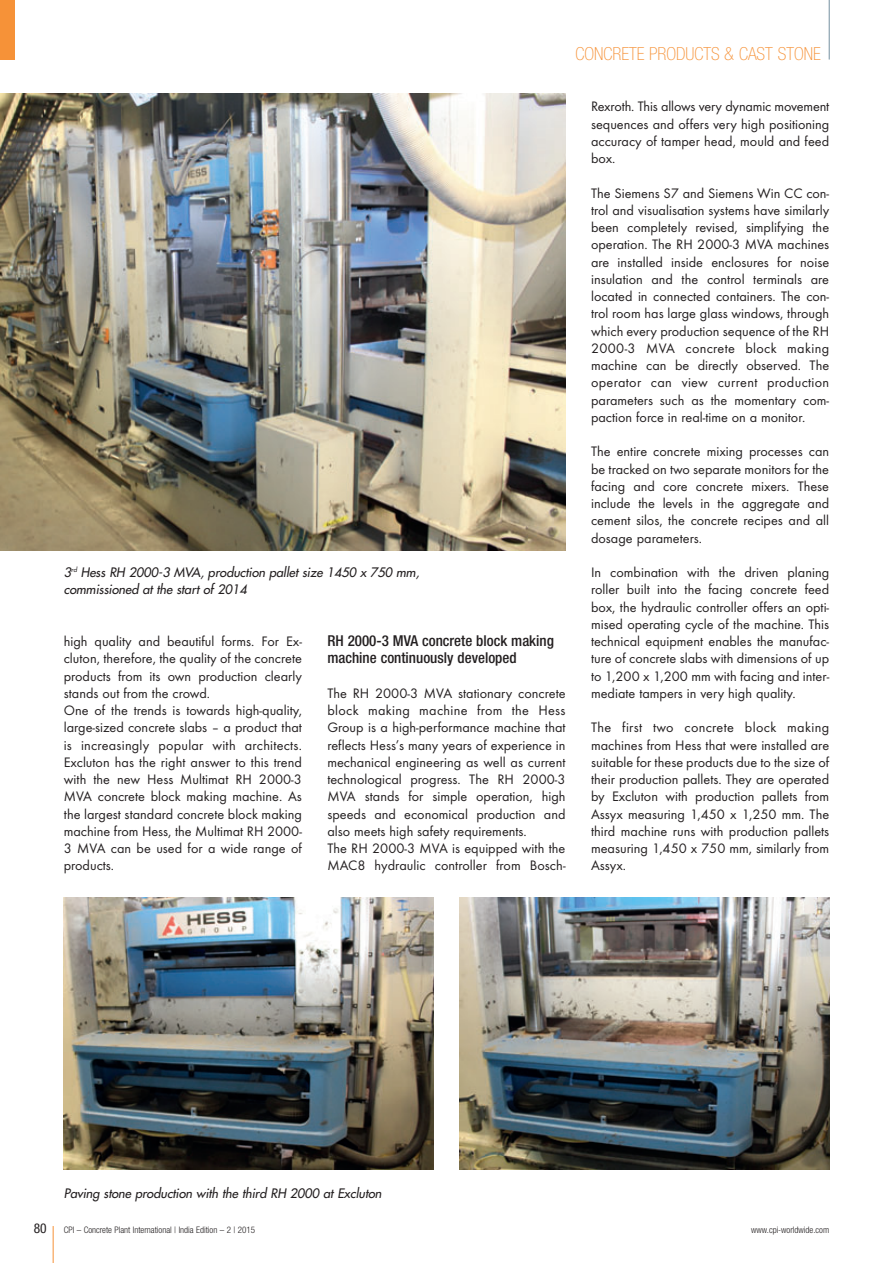
<style>
.page{position:relative;width:893px;height:1263px;background:#fff}
.page>*{position:absolute;margin:0;border:0;box-sizing:border-box;transform-origin:0 0}
.t1{font:100 condensed 18px "Helvetica Neue";color:#f69238}
.t2{font:500 condensed 15px/17.2px "Helvetica Neue";color:#231f20}
.t3{font:14.25px/17.2px "Futura T";color:#231f20;text-align:justify}
.t4{font:condensed 13.5px "Helvetica Neue";color:#231f20}
.t5{font:italic 12.75px/17.2px "Futura";color:#231f20}
.t6{font:300 condensed 9px "Helvetica Neue";color:#231f20}
</style>
<div class="page">
<hr style="left:53px;top:1226px;width:1px;height:37px;background:#f69238">
<hr style="left:829px;top:0;width:1px;height:60px;background:#73909f">
<div style="left:0;top:0;width:15px;height:60px;background:#f69238"></div>
<img style="left:0;top:94px;width:566px;height:456px">
<img style="left:459px;top:897px;width:370px;height:272px">
<img style="left:64px;top:897px;width:370px;height:272px">
<p class="t1" style="left:575px;top:43px;width:247px">CONCRETE PRODUCTS &amp; CAST STONE</p>
<p class="t5" style="left:64px;top:564px;width:360px">3<sup>rd</sup> Hess RH 2000-3 MVA, production pallet size 1450 x 750 mm, commissioned at the start of 2014</p>
<p class="t3" style="left:64px;top:633px;width:240px;text-align:left">high quality and beautiful forms. For Ex - cluton, therefore, the quality of the concrete products from its own production clearly stands out from the crowd.<br>One of the trends is towards high-quality, large-sized concrete slabs – a product that is increasingly popular with architects.<br>Excluton has the right answer to this trend with the new Hess Multimat RH 2000-3<br>MVA concrete block making machine. As the largest standard concrete block making machine from Hess, the Multimat RH 2000- 3 MVA can be used for a wide range of products.</p>
<p class="t2" style="left:327px;top:632px;width:228px">RH 2000-3 MVA concrete block making machine continuously developed</p>
<p class="t3" style="left:327px;top:684px;width:240px;text-align:left">The RH 2000-3 MVA stationary concrete block making machine from the Hess Group is a high-performance machine that reflects Hess’s many years of experience in mechanical engineering as well as current technological progress. The RH 2000-3<br>MVA stands for simple operation, high speeds and economical production and also meets high safety requirements.<br>The RH 2000-3 MVA is equipped with the MAC8 hydraulic controller from Bosch-</p>
<p class="t3" style="left:591px;top:98px;width:240px">Rexroth. This allows very dynamic movement sequences and offers very high positioning accuracy of tamper head, mould and feed box.</p>
<p class="t3" style="left:591px;top:184px;width:240px">The Siemens S7 and Siemens Win CC con&shy;trol and visualisation systems have similarly been completely revised, simplifying the operation. The RH 2000-3 MVA machines are installed inside enclosures for noise insulation and the control terminals are located in connected containers. The con&shy;trol room has large glass windows, through which every production sequence of the RH 2000-3 MVA concrete block making machine can be directly observed. The operator can view current production parameters such as the momentary com&shy;paction force in real-time on a monitor.</p>
<p class="t3" style="left:591px;top:443px;width:240px">The entire concrete mixing processes can be tracked on two separate monitors for the facing and core concrete mixers. These include the levels in the aggregate and cement silos, the concrete recipes and all dosage parameters.</p>
<p class="t3" style="left:591px;top:564px;width:240px">In combination with the driven planing roller built into the facing concrete feed box, the hydraulic controller offers an opti&shy;mised operating cycle of the machine. This technical equipment enables the manufac&shy;ture of concrete slabs with dimensions of up to 1,200 x 1,200 mm with facing and inter&shy;mediate tampers in very high quality.</p>
<p class="t3" style="left:591px;top:719px;width:240px">The first two concrete block making machines from Hess that were installed are suitable for these products due to the size of their production pallets. They are operated by Excluton with production pallets from Assyx measuring 1,450 x 1,250 mm. The third machine runs with production pallets measuring 1,450 x 750 mm, similarly from Assyx.</p>
<p class="t5" style="left:64px;top:1185px;width:322px">Paving stone production with the third RH 2000 at Excluton</p>
<p class="t4" style="left:34px;top:1220px;width:14px">80</p>
<p class="t6" style="left:64px;top:1224px;width:193px">CPI – Concrete Plant International | India Edition – 2 | 2015</p>
<p class="t6" style="left:751px;top:1224px;width:79px">www.cpi-worldwide.com</p>
</div>
